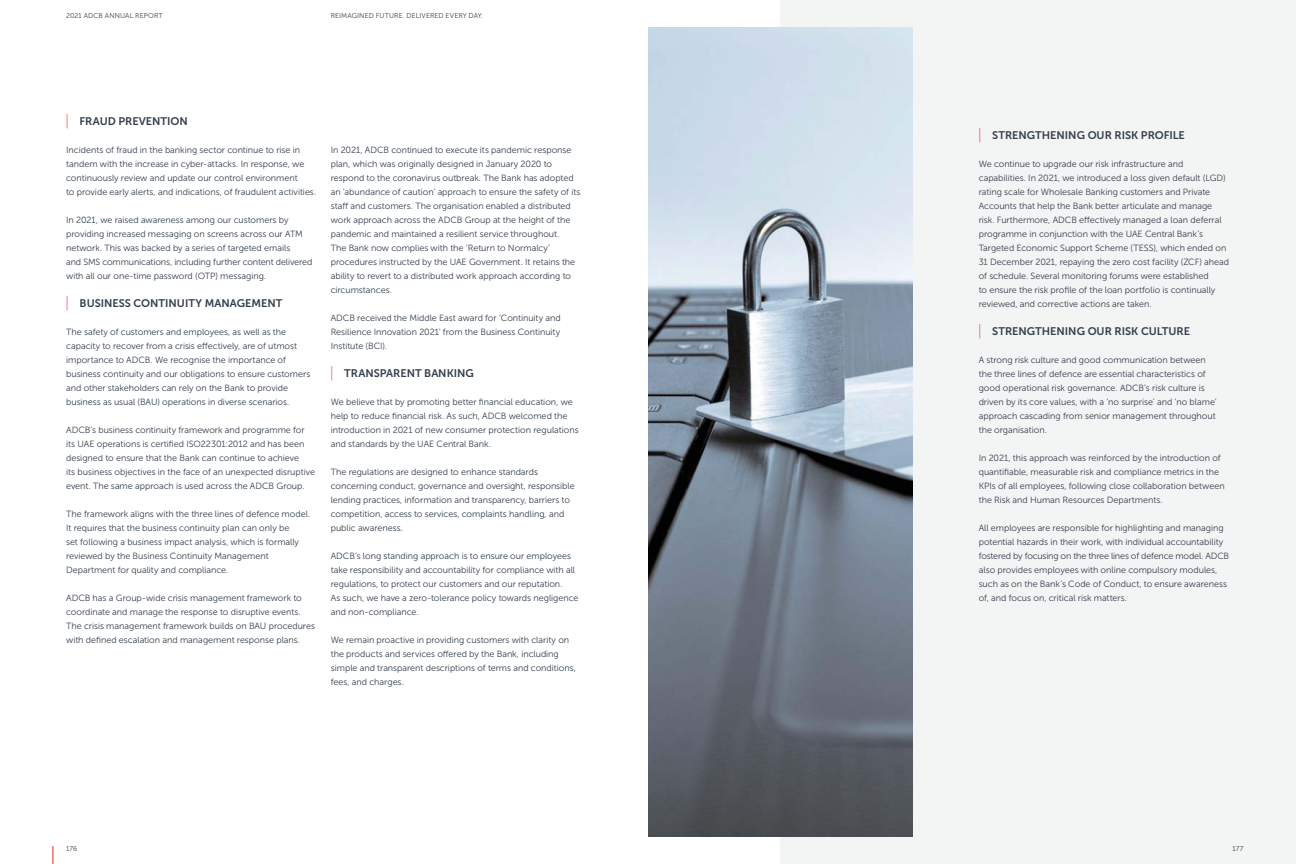
<style>
.page{position:relative;width:1296px;height:864px;background:#fff}
.page>*{position:absolute;margin:0;border:0;box-sizing:border-box;transform-origin:0 0}
.t1{font:11px "Museo Sans 700";color:#333f4c}
.t2{font:9px/14px "Museo Sans 300";letter-spacing:-.005em;color:#333f4c}
.t3{font:7px "Museo Sans 300";letter-spacing:.015em;color:#333f4c}
.s1{font-family:"Museo Sans 300";font-size:15.2px;color:#e12a26}
</style>
<div class="page">
<svg style="left:53px;top:846px;width:1px;height:18px"></svg>
<div style="left:780px;top:0;width:516px;height:864px;background:#f3f4f4"></div>
<img style="left:648px;top:27px;width:265px;height:810px">
<p class="t3" style="left:66px;top:12px;width:98px">2021 ADCB ANNUAL REPORT</p>
<p class="t3" style="left:331px;top:12px;width:154px">REIMAGINED FUTURE. DELIVERED EVERY DAY.</p>
<p class="t1" style="left:66px;top:115px;width:123px"><span class="s1">|</span> FRAUD PREVENTION</p>
<p class="t2" style="left:66px;top:143px;width:252px">Incidents of fraud in the banking sector continue to rise in tandem with the increase in cyber-attacks. In response, we continuously review and update our control environment<br>to provide early alerts, and indications, of fraudulent activities.</p>
<p class="t2" style="left:66px;top:213px;width:248px">In 2021, we raised awareness among our customers by providing increased messaging on screens across our ATM network. This was backed by a series of targeted emails<br>and SMS communications, including further content delivered with all our one-time password (OTP) messaging.</p>
<p class="t1" style="left:66px;top:297px;width:218px"><span class="s1">|</span> BUSINESS CONTINUITY MANAGEMENT</p>
<p class="t2" style="left:66px;top:325px;width:246px">The safety of customers and employees, as well as the capacity to recover from a crisis effectively, are of utmost importance to ADCB. We recognise the importance of business continuity and our obligations to ensure customers and other stakeholders can rely on the Bank to provide business as usual (BAU) operations in diverse scenarios.</p>
<p class="t2" style="left:66px;top:423px;width:250px">ADCB’s business continuity framework and programme for its UAE operations is certified ISO22301:2012 and has been designed to ensure that the Bank can continue to achieve<br>its business objectives in the face of an unexpected disruptive event. The same approach is used across the ADCB Group.</p>
<p class="t2" style="left:66px;top:507px;width:246px">The framework aligns with the three lines of defence model.<br>It requires that the business continuity plan can only be<br>set following a business impact analysis, which is formally reviewed by the Business Continuity Management Department for quality and compliance.</p>
<p class="t2" style="left:66px;top:591px;width:250px">ADCB has a Group-wide crisis management framework to coordinate and manage the response to disruptive events.<br>The crisis management framework builds on BAU procedures with defined escalation and management response plans.</p>
<p class="t2" style="left:331px;top:143px;width:251px">In 2021, ADCB continued to execute its pandemic response plan, which was originally designed in January 2020 to respond to the coronavirus outbreak. The Bank has adopted an ‘abundance of caution’ approach to ensure the safety of its staff and customers. The organisation enabled a distributed work approach across the ADCB Group at the height of the pandemic and maintained a resilient service throughout.<br>The Bank now complies with the ‘Return to Normalcy’ procedures instructed by the UAE Government. It retains the ability to revert to a distributed work approach according to circumstances.</p>
<p class="t2" style="left:331px;top:311px;width:232px;text-align:justify">ADCB received the Middle East award for ‘Continuity and Resilience Innovation 2021’ from the Business Continuity Institute (BCI).</p>
<p class="t1" style="left:331px;top:367px;width:145px"><span class="s1">|</span> TRANSPARENT BANKING</p>
<p class="t2" style="left:331px;top:395px;width:249px">We believe that by promoting better financial education, we help to reduce financial risk. As such, ADCB welcomed the introduction in 2021 of new consumer protection regulations and standards by the UAE Central Bank.</p>
<p class="t2" style="left:331px;top:465px;width:245px">The regulations are designed to enhance standards concerning conduct, governance and oversight, responsible lending practices, information and transparency, barriers to competition, access to services, complaints handling, and public awareness.</p>
<p class="t2" style="left:331px;top:549px;width:249px">ADCB’s long standing approach is to ensure our employees take responsibility and accountability for compliance with all regulations, to protect our customers and our reputation.<br>As such, we have a zero-tolerance policy towards negligence and non-compliance.</p>
<p class="t2" style="left:331px;top:633px;width:247px">We remain proactive in providing customers with clarity on the products and services offered by the Bank, including simple and transparent descriptions of terms and conditions, fees, and charges.</p>
<p class="t3" style="left:66px;top:845px;width:13px">176</p>
<p class="t1" style="left:979px;top:129px;width:208px"><span class="s1">|</span> STRENGTHENING OUR RISK PROFILE</p>
<p class="t2" style="left:979px;top:157px;width:252px">We continue to upgrade our risk infrastructure and capabilities. In 2021, we introduced a loss given default (LGD) rating scale for Wholesale Banking customers and Private Accounts that help the Bank better articulate and manage risk. Furthermore, ADCB effectively managed a loan deferral programme in conjunction with the UAE Central Bank’s Targeted Economic Support Scheme (TESS), which ended on 31 December 2021, repaying the zero cost facility (ZCF) ahead of schedule. Several monitoring forums were established<br>to ensure the risk profile of the loan portfolio is continually reviewed, and corrective actions are taken.</p>
<p class="t1" style="left:979px;top:325px;width:213px"><span class="s1">|</span> STRENGTHENING OUR RISK CULTURE</p>
<p class="t2" style="left:979px;top:353px;width:240px">A strong risk culture and good communication between the three lines of defence are essential characteristics of good operational risk governance. ADCB’s risk culture is driven by its core values, with a ‘no surprise’ and ‘no blame’ approach cascading from senior management throughout the organisation.</p>
<p class="t2" style="left:979px;top:451px;width:247px">In 2021, this approach was reinforced by the introduction of quantifiable, measurable risk and compliance metrics in the KPIs of all employees, following close collaboration between the Risk and Human Resources Departments.</p>
<p class="t2" style="left:979px;top:521px;width:252px">All employees are responsible for highlighting and managing potential hazards in their work, with individual accountability fostered by focusing on the three lines of defence model. ADCB also provides employees with online compulsory modules, such as on the Bank’s Code of Conduct, to ensure awareness of, and focus on, critical risk matters.</p>
<p class="t3" style="left:1232px;top:845px;width:12px">177</p>
</div>
